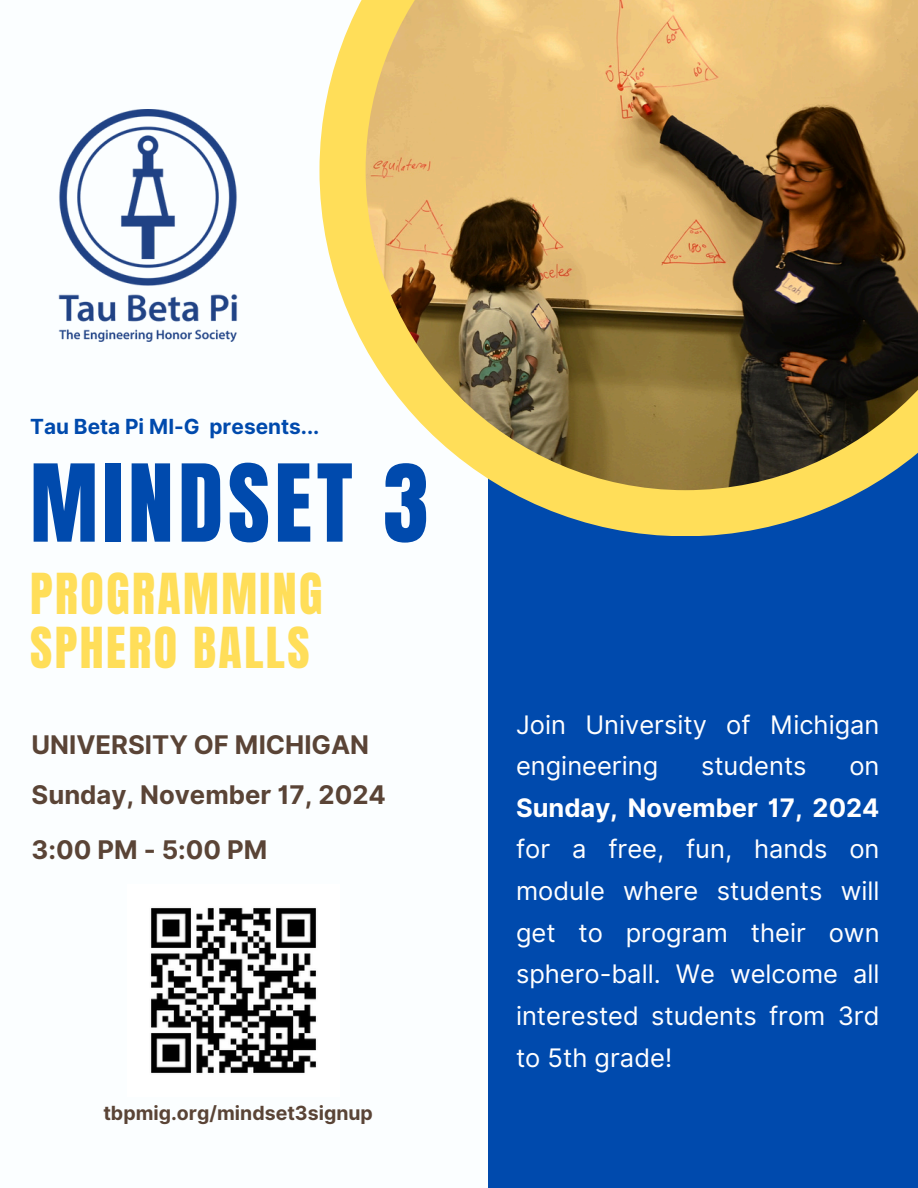
<style>
.page{position:relative;width:918px;height:1188px;background:#fbfeff}
.page>*{position:absolute;margin:0;border:0;box-sizing:border-box;transform-origin:0 0}
.t1{font:91.2px "Anton";letter-spacing:.05em;color:#004aad}
.t2{font:48px/54px "Anton";letter-spacing:.05em;color:#ffde59}
.t3{font:700 25.65px "Inter";color:#5a4436}
.t4{font:25.5px/41.7px "Inter";color:#fff}
.t5{font:700 20.85px "Inter";color:#004aad}
.t6{font:700 19.5px "Inter";color:#5a4436}
.s1{font-weight:700}
</style>
<div class="page">
<div style="left:489px;top:374px;width:429px;height:814px;background:#004aad"></div>
<svg style="left:319px;top:0;width:545px;height:536px"></svg>
<img style="left:58px;top:109px;width:180px;height:233px">
<img style="left:366px;top:0;width:552px;height:490px">
<img style="left:151px;top:908px;width:165px;height:165px">
<h3 class="t5" style="left:30px;top:414px;width:291px">Tau Beta Pi MI-G presents...</h3>
<p class="t1" style="left:30px;top:438px;width:400px">MINDSET 3</p>
<p class="t2" style="left:30px;top:568px;width:294px">PROGRAMMING<br>SPHERO BALLS</p>
<h1 class="t3" style="left:32px;top:730px;width:339px">UNIVERSITY OF MICHIGAN</h1>
<h2 class="t3" style="left:32px;top:780px;width:356px">Sunday, November 17, 2024</h2>
<h3 class="t3" style="left:32px;top:834px;width:238px">3:00 PM - 5:00 PM</h3>
<p class="t6" style="left:103px;top:1101px;width:271px">tbpmig.org/mindset3signup</p>
<h4 class="t4" style="left:516px;top:703px;width:365px">Join University of Michigan engineering</h4>
<h4 class="t4" style="left:701px;top:745px;width:107px">students</h4>
<h4 class="t4" style="left:516px;top:745px;width:365px;text-align:justify;text-indent:333px">on <span class="s1">Sunday, November 17, 2024 </span>for a free, fun, hands on module where students will get to program their own sphero-ball. We welcome all interested students from 3rd to 5th grade!</h4>
</div>
